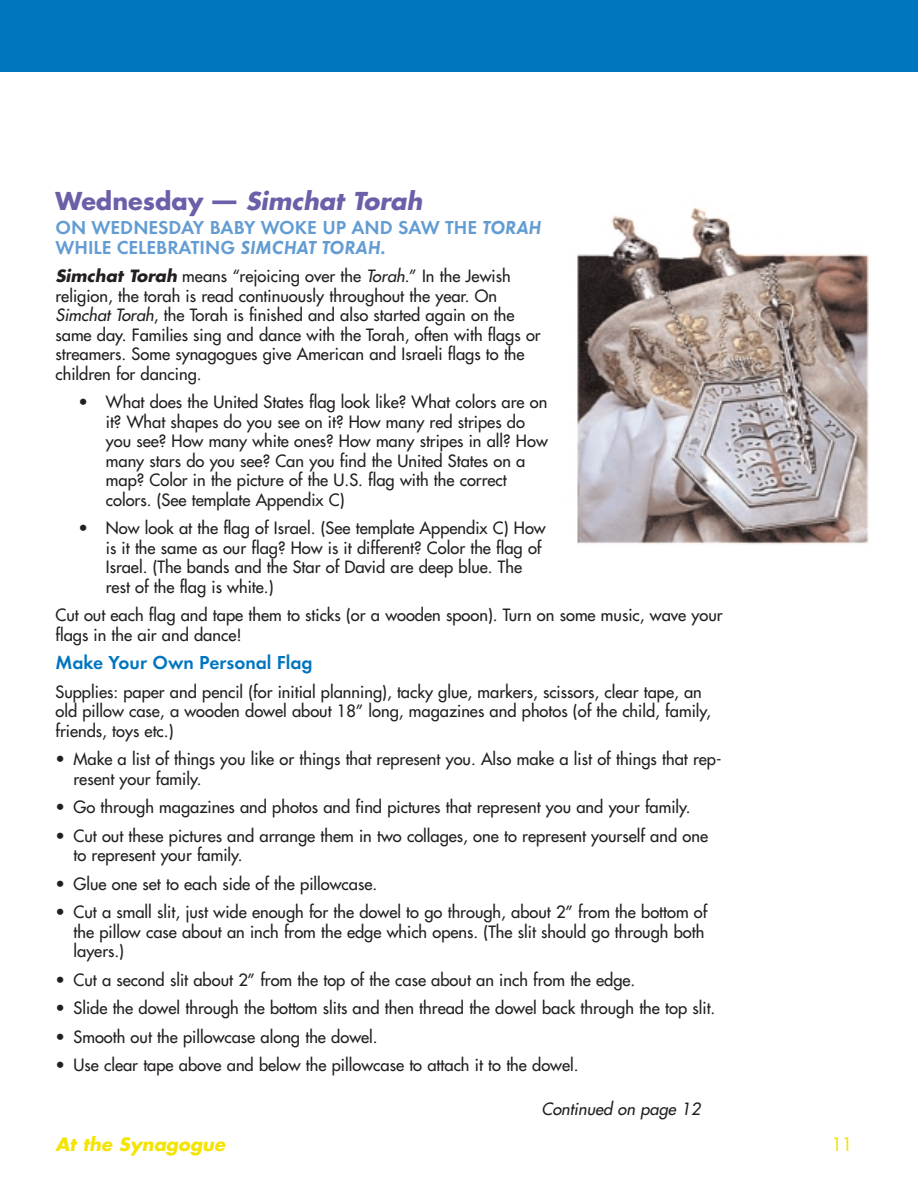
<style>
.page{position:relative;width:918px;height:1188px;background:#fff}
.page>*{position:absolute;margin:0;border:0;box-sizing:border-box;transform-origin:0 0}
.t1{font:italic 700 24px "Futura";color:#6a5fa9}
.t2{font:600 19.5px/19.5px "Futura T";color:#639cd3}
.t3{font:600 19.5px "Futura T";color:#0075bf}
.t4{font:italic 700 18px "Futura";color:#f3e401}
.t5{font:18px "Futura";color:#f3e401}
.t6{font:16.5px/19.5px "Futura";color:#231f20}
.t7{font:italic 16.5px "Futura";color:#231f20}
.s1{font-style:normal}
.s2{font-style:italic}
.s3{font-weight:700;font-style:italic}
</style>
<div class="page">
<div style="left:0;top:0;width:918px;height:72px;background:#0075bf"></div>
<img style="left:577px;top:208px;width:292px;height:336px">
<h1 class="t1" style="left:56px;top:190px;width:368px"><span class="s1">Wednesday —</span> Simchat Torah</h1>
<p class="t2" style="left:56px;top:219px;width:487px">ON WEDNESDAY BABY WOKE UP AND SAW THE <span class="s2">TORAH<br></span>WHILE CELEBRATING <span class="s2">SIMCHAT TORAH</span>.</p>
<p class="t6" style="left:56px;top:268px;width:487px"><span class="s3">Simchat Torah</span> means “rejoicing over the <span class="s2">Torah</span>.” In the Jewish religion, the torah is read continuously throughout the year. On <span class="s2">Simchat Torah</span>, the Torah is finished and also started again on the same day. Families sing and dance with the Torah, often with flags or streamers. Some synagogues give American and Israeli flags to the children for dancing.</p>
<p class="t6" style="left:106px;top:394px;width:444px;text-indent:-27px">• What does the United States flag look like? What colors are on it? What shapes do you see on it? How many red stripes do you see? How many white ones? How many stripes in all? How many stars do you see? Can you find the United States on a map? Color in the picture of the U.S. flag with the correct colors. (See template Appendix C)</p>
<p class="t6" style="left:106px;top:520px;width:441px;text-indent:-27px">• Now look at the flag of Israel. (See template Appendix C) How is it the same as our flag? How is it different? Color the flag of Israel. (The bands and the Star of David are deep blue. The rest of the flag is white.)</p>
<p class="t6" style="left:56px;top:607px;width:669px">Cut out each flag and tape them to sticks (or a wooden spoon). Turn on some music, wave your flags in the air and dance!</p>
<p class="t3" style="left:56px;top:654px;width:259px">Make Your Own Personal Flag</p>
<p class="t6" style="left:56px;top:683px;width:657px">Supplies: paper and pencil (for initial planning), tacky glue, markers, scissors, clear tape, an old pillow case, a wooden dowel about 18” long, magazines and photos (of the child, family, friends, toys etc.)</p>
<p class="t6" style="left:74px;top:751px;width:650px;text-indent:-18px">• Make a list of things you like or things that represent you. Also make a list of things that rep&shy;resent your family.</p>
<p class="t6" style="left:56px;top:799px;width:637px">• Go through magazines and photos and find pictures that represent you and your family.</p>
<p class="t6" style="left:74px;top:827px;width:636px;text-indent:-18px">• Cut out these pictures and arrange them in two collages, one to represent yourself and one to represent your family.</p>
<p class="t6" style="left:56px;top:875px;width:323px">• Glue one set to each side of the pillowcase.</p>
<p class="t6" style="left:74px;top:904px;width:635px;text-indent:-18px">• Cut a small slit, just wide enough for the dowel to go through, about 2” from the bottom of the pillow case about an inch from the edge which opens. (The slit should go through both layers.)</p>
<p class="t6" style="left:56px;top:971px;width:581px">• Cut a second slit about 2” from the top of the case about an inch from the edge.</p>
<p class="t6" style="left:56px;top:1000px;width:661px">• Slide the dowel through the bottom slits and then thread the dowel back through the top slit.</p>
<p class="t6" style="left:56px;top:1028px;width:324px">• Smooth out the pillowcase along the dowel.</p>
<p class="t6" style="left:56px;top:1057px;width:525px">• Use clear tape above and below the pillowcase to attach it to the dowel.</p>
<p class="t7" style="left:541px;top:1100px;width:160px">Continued on page 12</p>
<p class="t4" style="left:56px;top:1136px;width:171px">At the Synagogue</p>
<p class="t5" style="left:832px;top:1135px;width:22px">11</p>
</div>
